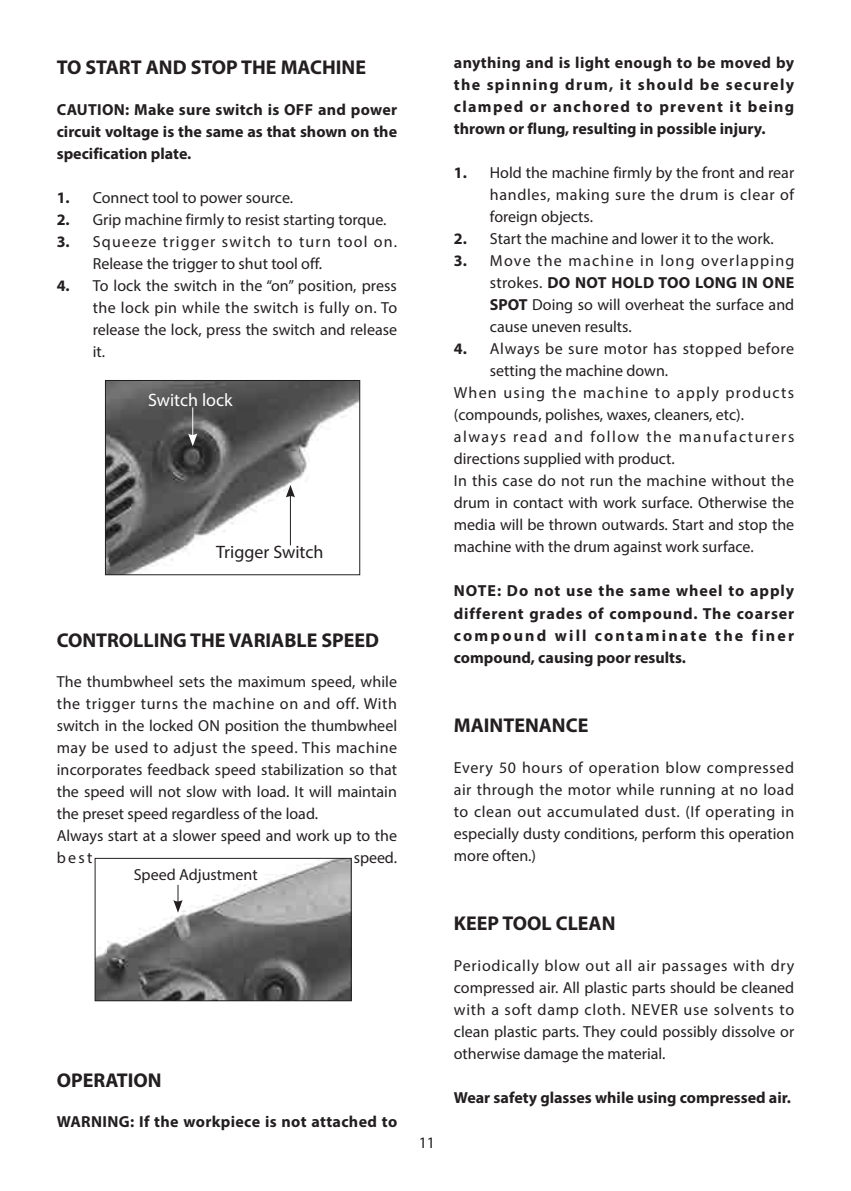
<style>
.page{position:relative;width:851px;height:1191px;background:#fff}
.page>*{position:absolute;margin:0;border:0;box-sizing:border-box;transform-origin:0 0}
.t1{font:700 20px "Myriad Pro";color:#231f20}
.t2{font:18px "Myriad Pro";color:#231f20}
.t3{font:18px "Myriad Pro";color:#fff}
.t4{font:16px/22px "Myriad Pro";color:#231f20;text-align:justify}
.t5{font:700 16px/22px "Myriad Pro";color:#231f20;text-align:justify}
.t6{font:16px/22px "Myriad Pro";letter-spacing:.065em;color:#231f20}
.t7{font:16px "Myriad Pro";letter-spacing:.02em;color:#231f20}
.t8{font:700 16px "Myriad Pro";letter-spacing:.02em;color:#231f20}
.t9{font:16px "Myriad Pro";letter-spacing:.04em;color:#231f20}
.t10{font:16px "Myriad Pro";letter-spacing:.095em;color:#231f20}
.t11{font:16px "Myriad Pro";letter-spacing:.08em;color:#231f20}
.s1{font-weight:700}
</style>
<div class="page">
<img style="left:107px;top:382px;width:251px;height:191px">
<div style="left:105px;top:380px;width:255px;height:195px;border:1px solid #231f20"></div>
<hr style="left:192px;top:407px;width:1px;height:30px;background:#fff">
<svg style="left:188px;top:433px;width:9px;height:13px"></svg>
<hr style="left:290px;top:494px;width:1px;height:51px;background:#231f20">
<svg style="left:286px;top:485px;width:9px;height:12px"></svg>
<img style="left:97px;top:860px;width:252px;height:139px">
<div style="left:95px;top:858px;width:256px;height:143px;border:1px solid #231f20"></div>
<svg style="left:173px;top:885px;width:9px;height:27px"></svg>
<p class="t1" style="left:57px;top:54px;width:311px">TO START AND STOP THE MACHINE</p>
<p class="t5" style="left:57px;top:98px;width:342px">CAUTION: Make sure switch is OFF and power circuit voltage is the same as that shown on the specification plate.</p>
<p class="t4" style="left:57px;top:186px;width:238px"><span class="s1">1.</span> Connect tool to power source.</p>
<p class="t4" style="left:57px;top:208px;width:331px"><span class="s1">2.</span> Grip machine firmly to resist starting torque.</p>
<p class="t6" style="left:93px;top:230px;width:306px;text-indent:-36px"><span class="s1">3.</span> Squeeze trigger switch to turn tool on.<br>Release the trigger to shut tool off.</p>
<p class="t4" style="left:93px;top:274px;width:306px;text-indent:-36px"><span class="s1">4.</span> To lock the switch in the “on” position, press the lock pin while the switch is fully on. To release the lock, press the switch and release it.</p>
<p class="t3" style="left:148px;top:388px;width:86px">Switch lock</p>
<p class="t2" style="left:216px;top:541px;width:109px">Trigger Switch</p>
<p class="t1" style="left:57px;top:626px;width:324px">CONTROLLING THE VARIABLE SPEED</p>
<p class="t4" style="left:57px;top:670px;width:342px;text-align:left">The thumbwheel sets the maximum speed, while the trigger turns the machine on and off. With switch in the locked ON position the thumbwheel may be used to adjust the speed. This machine incorporates feedback speed stabilization so that the speed will not slow with load. It will maintain the preset speed regardless of the load.<br>Always start at a slower speed and work up to the best</p>
<p class="t4" style="left:353px;top:846px;width:45px">speed.</p>
<p class="t4" style="left:134px;top:863px;width:125px">Speed Adjustment</p>
<p class="t1" style="left:57px;top:1066px;width:106px">OPERATION</p>
<p class="t8" style="left:57px;top:1111px;width:342px">WARNING: If the workpiece is not attached to</p>
<p class="t4" style="left:418px;top:1131px;width:18px">11</p>
<p class="t5" style="left:454px;top:51px;width:342px">anything and is light enough to be moved by the spinning drum, it should be securely clamped or anchored to prevent it being thrown or flung, resulting in possible injury.</p>
<p class="t4" style="left:490px;top:162px;width:306px;text-indent:-36px"><span class="s1">1.</span> Hold the machine firmly by the front and rear handles, making sure the drum is clear of foreign objects.</p>
<p class="t4" style="left:454px;top:228px;width:321px"><span class="s1">2.</span> Start the machine and lower it to the work.</p>
<p class="t4" style="left:490px;top:250px;width:306px;text-indent:-36px"><span class="s1">3.</span> Move the machine in long overlapping strokes. <span class="s1">DO NOT HOLD TOO LONG IN ONE SPOT</span> Doing so will overheat the surface and cause uneven results.</p>
<p class="t9" style="left:454px;top:339px;width:342px"><span class="s1">4.</span> Always be sure motor has stopped before</p>
<p class="t4" style="left:490px;top:360px;width:180px">setting the machine down.</p>
<p class="t11" style="left:454px;top:383px;width:342px">When using the machine to apply products</p>
<p class="t4" style="left:454px;top:404px;width:292px">(compounds, polishes, waxes, cleaners, etc).</p>
<p class="t10" style="left:454px;top:427px;width:342px">always read and follow the manufacturers</p>
<p class="t4" style="left:454px;top:448px;width:222px">directions supplied with product.</p>
<p class="t7" style="left:454px;top:471px;width:341px">In this case do not run the machine without the</p>
<p class="t4" style="left:454px;top:492px;width:342px">drum in contact with work surface. Otherwise the</p>
<p class="t4" style="left:454px;top:514px;width:342px">media will be thrown outwards. Start and stop the</p>
<p class="t4" style="left:454px;top:536px;width:301px">machine with the drum against work surface.</p>
<p class="t5" style="left:454px;top:579px;width:342px">NOTE: Do not use the same wheel to apply different grades of compound. The coarser compound will contaminate the finer compound, causing poor results.</p>
<p class="t1" style="left:454px;top:712px;width:136px">MAINTENANCE</p>
<p class="t4" style="left:454px;top:756px;width:342px">Every 50 hours of operation blow compressed air through the motor while running at no load to clean out accumulated dust. (If operating in especially dusty conditions, perform this operation more often.)</p>
<p class="t1" style="left:454px;top:910px;width:163px">KEEP TOOL CLEAN</p>
<p class="t4" style="left:454px;top:954px;width:342px">Periodically blow out all air passages with dry compressed air. All plastic parts should be cleaned with a soft damp cloth. NEVER use solvents to clean plastic parts. They could possibly dissolve or otherwise damage the material.</p>
<p class="t5" style="left:454px;top:1085px;width:338px">Wear safety glasses while using compressed air.</p>
</div>
